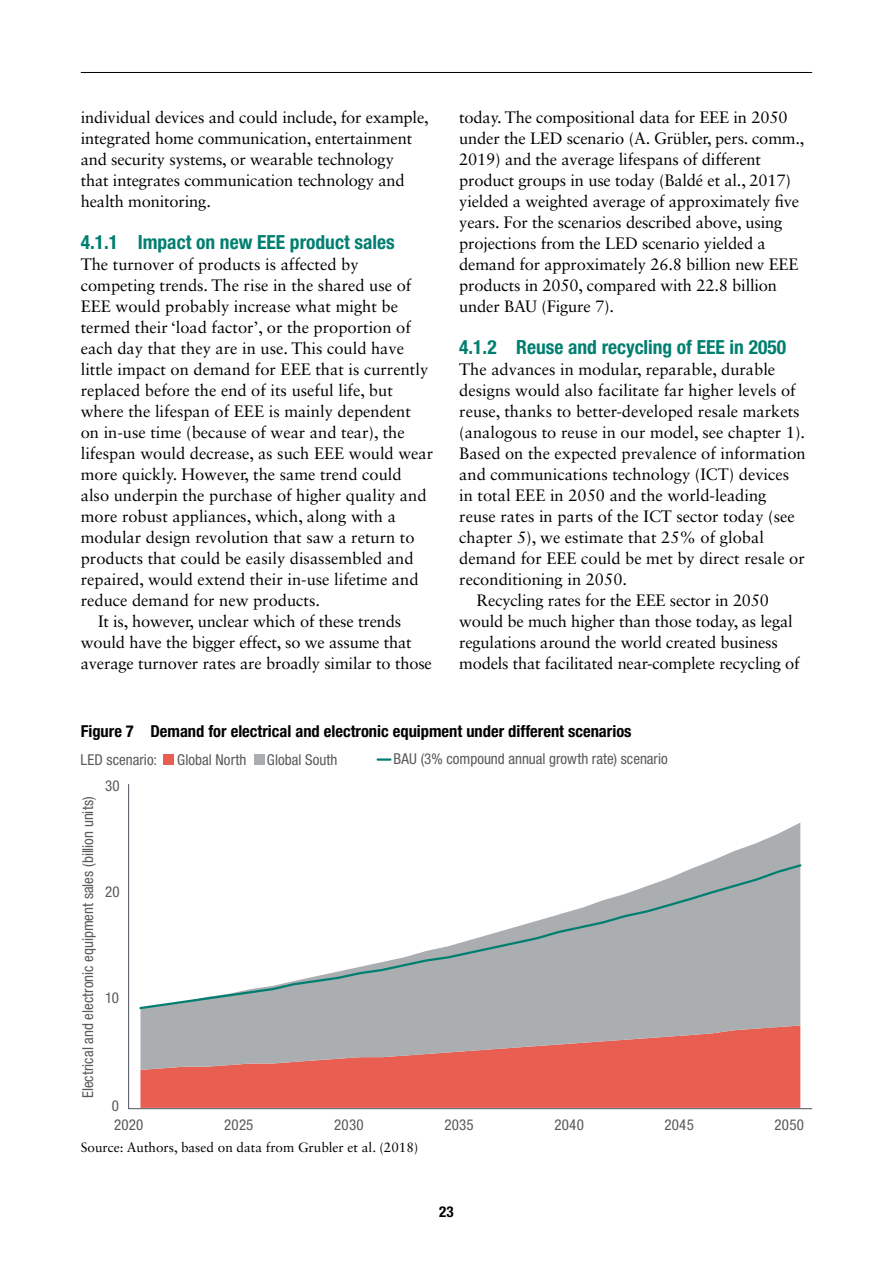
<style>
.page{position:relative;width:893px;height:1263px;background:#fff}
.page>*{position:absolute;margin:0;border:0;box-sizing:border-box;transform-origin:0 0}
.t1{font:700 condensed 19.5px "Helvetica Neue LT Std";color:#007f71}
.t2{font:16.5px/21px "Sabon LT Std";color:#000}
.t3{font:700 condensed 16.5px "Helvetica Neue LT Std";color:#000}
.t4{font:condensed 15px "Helvetica Neue LT Std";letter-spacing:.005em;color:#595959}
.t5{font:700 condensed 15px "Helvetica Neue LT Std";color:#000}
.t6{font:13.5px "Sabon LT Std";color:#000}
</style>
<div class="page">
<hr style="left:81px;top:72px;width:731px;height:1px;background:#000">
<svg style="left:128px;top:784px;width:684px;height:325px"></svg>
<svg style="left:138px;top:863px;width:665px;height:147px"></svg>
<div style="left:163px;top:754px;width:11px;height:11px;background:#e85e51"></div>
<div style="left:254px;top:754px;width:10px;height:11px;background:#abaeb0"></div>
<svg style="left:378px;top:758px;width:12px;height:3px"></svg>
<p class="t2" style="left:81px;top:107px;width:349px">individual devices and could include, for example, integrated home communication, entertainment and security systems, or wearable technology<br>that integrates communication technology and health monitoring.</p>
<p class="t1" style="left:81px;top:230px;width:316px">4.1.1 Impact on new EEE product sales</p>
<p class="t2" style="left:81px;top:254px;width:279px">The turnover of products is affected by</p>
<p class="t2" style="left:81px;top:275px;width:332px">competing trends. The rise in the shared use of</p>
<p class="t2" style="left:81px;top:296px;width:319px">EEE would probably increase what might be</p>
<p class="t2" style="left:81px;top:317px;width:332px">termed their ‘load factor’, or the proportion of</p>
<p class="t2" style="left:81px;top:338px;width:325px">each day that they are in use. This could have</p>
<p class="t2" style="left:81px;top:359px;width:349px">little impact on demand for EEE that is currently</p>
<p class="t2" style="left:81px;top:380px;width:314px">replaced before the end of its useful life, but</p>
<p class="t2" style="left:81px;top:401px;width:332px">where the lifespan of EEE is mainly dependent</p>
<p class="t2" style="left:81px;top:422px;width:325px">on in-use time (because of wear and tear), the</p>
<p class="t2" style="left:81px;top:443px;width:354px">lifespan would decrease, as such EEE would wear</p>
<p class="t2" style="left:81px;top:464px;width:322px">more quickly. However, the same trend could</p>
<p class="t2" style="left:81px;top:485px;width:347px">also underpin the purchase of higher quality and</p>
<p class="t2" style="left:81px;top:506px;width:317px">more robust appliances, which, along with a</p>
<p class="t2" style="left:81px;top:527px;width:335px">modular design revolution that saw a return to</p>
<p class="t2" style="left:81px;top:548px;width:334px">products that could be easily disassembled and</p>
<p class="t2" style="left:81px;top:569px;width:339px">repaired, would extend their in-use lifetime and</p>
<p class="t2" style="left:81px;top:590px;width:241px">reduce demand for new products.</p>
<p class="t2" style="left:98px;top:611px;width:305px">It is, however, unclear which of these trends</p>
<p class="t2" style="left:81px;top:632px;width:332px">would have the bigger effect, so we assume that</p>
<p class="t2" style="left:81px;top:653px;width:353px">average turnover rates are broadly similar to those</p>
<p class="t2" style="left:459px;top:107px;width:347px">today. The compositional data for EEE in 2050 under the LED scenario (A. Grübler, pers. comm., 2019) and the average lifespans of different product groups in use today (Baldé et al., 2017) yielded a weighted average of approximately five years. For the scenarios described above, using projections from the LED scenario yielded a demand for approximately 26.8 billion new EEE products in 2050, compared with 22.8 billion under BAU (Figure 7).</p>
<p class="t1" style="left:459px;top:335px;width:328px">4.1.2 Reuse and recycling of EEE in 2050</p>
<p class="t2" style="left:459px;top:359px;width:318px">The advances in modular, reparable, durable</p>
<p class="t2" style="left:459px;top:380px;width:338px">designs would also facilitate far higher levels of</p>
<p class="t2" style="left:459px;top:401px;width:342px">reuse, thanks to better-developed resale markets</p>
<p class="t2" style="left:459px;top:422px;width:347px">(analogous to reuse in our model, see chapter 1).</p>
<p class="t2" style="left:459px;top:443px;width:348px">Based on the expected prevalence of information</p>
<p class="t2" style="left:459px;top:464px;width:331px">and communications technology (ICT) devices</p>
<p class="t2" style="left:459px;top:485px;width:309px">in total EEE in 2050 and the world-leading</p>
<p class="t2" style="left:459px;top:506px;width:337px">reuse rates in parts of the ICT sector today (see</p>
<p class="t2" style="left:459px;top:527px;width:306px">chapter 5), we estimate that 25% of global</p>
<p class="t2" style="left:459px;top:548px;width:347px">demand for EEE could be met by direct resale or</p>
<p class="t2" style="left:459px;top:569px;width:169px">reconditioning in 2050.</p>
<p class="t2" style="left:476px;top:590px;width:294px">Recycling rates for the EEE sector in 2050</p>
<p class="t2" style="left:459px;top:611px;width:335px">would be much higher than those today, as legal</p>
<p class="t2" style="left:459px;top:632px;width:320px">regulations around the world created business</p>
<p class="t2" style="left:459px;top:653px;width:342px">models that facilitated near-complete recycling of</p>
<p class="t3" style="left:81px;top:721px;width:552px">Figure 7 Demand for electrical and electronic equipment under different scenarios</p>
<p class="t4" style="left:81px;top:751px;width:78px">LED scenario:</p>
<p class="t4" style="left:177px;top:751px;width:71px">Global North</p>
<p class="t4" style="left:267px;top:751px;width:72px">Global South</p>
<p class="t4" style="left:393px;top:750px;width:276px">BAU (3% compound annual growth rate) scenario</p>
<p class="t4" style="left:79px;top:1098px;width:303px;rotate:-90deg">Electrical and electronic equipment sales (billion units)</p>
<p class="t4" style="left:105px;top:777px;width:16px">30</p>
<p class="t4" style="left:105px;top:883px;width:16px">20</p>
<p class="t4" style="left:105px;top:989px;width:15px">10</p>
<p class="t4" style="left:112px;top:1097px;width:9px">0</p>
<p class="t4" style="left:114px;top:1116px;width:31px">2020</p>
<p class="t4" style="left:224px;top:1116px;width:31px">2025</p>
<p class="t4" style="left:334px;top:1116px;width:31px">2030</p>
<p class="t4" style="left:444px;top:1116px;width:31px">2035</p>
<p class="t4" style="left:554px;top:1116px;width:31px">2040</p>
<p class="t4" style="left:664px;top:1116px;width:31px">2045</p>
<p class="t4" style="left:775px;top:1116px;width:31px">2050</p>
<p class="t6" style="left:81px;top:1139px;width:339px">Source: Authors, based on data from Grubler et al. (2018)</p>
<p class="t5" style="left:439px;top:1202px;width:16px">23</p>
</div>
